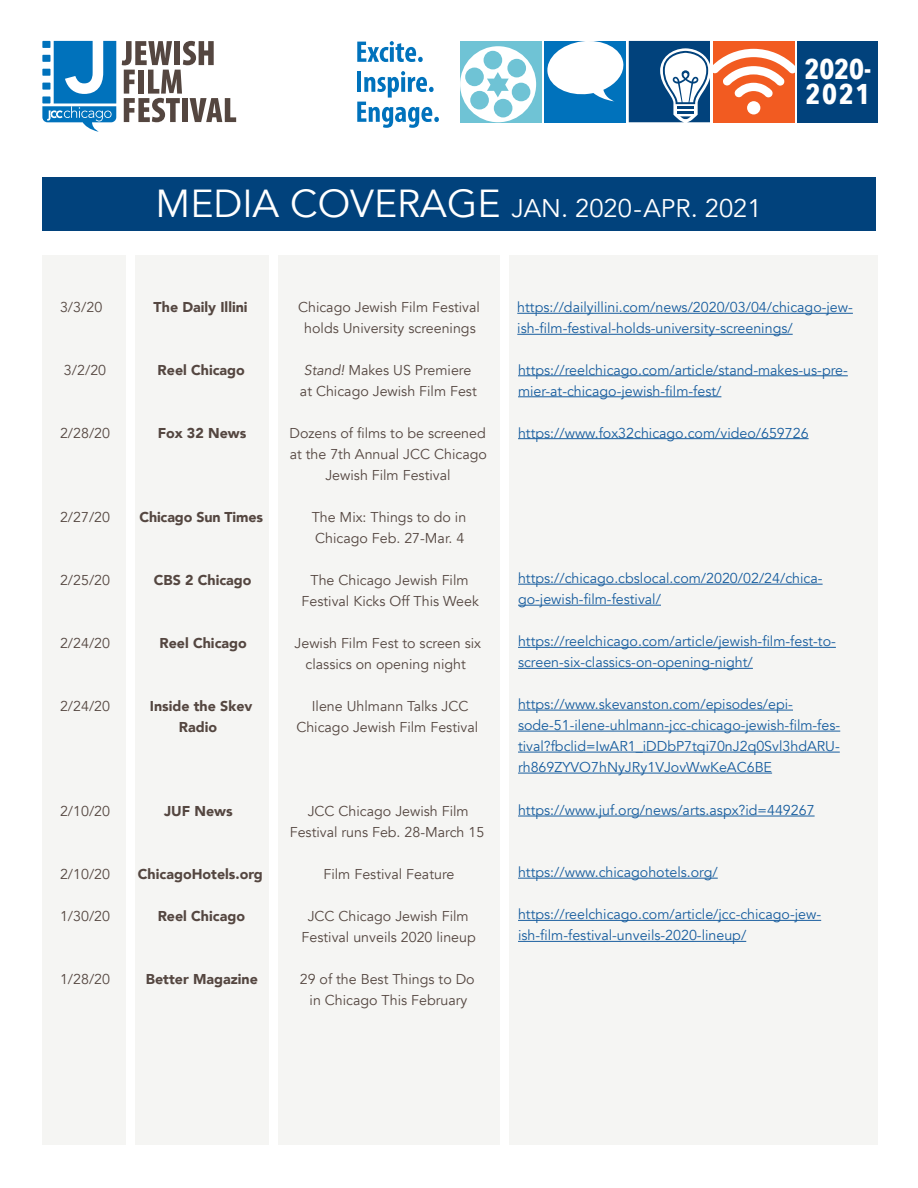
<style>
.page{position:relative;width:918px;height:1188px;background:#fff}
.page>*{position:absolute;margin:0;border:0;box-sizing:border-box;transform-origin:0 0}
.t1{font:700 28.5px/25.5px "Avenir Next Condensed";letter-spacing:.03em;color:#fff}
.t2{font:25.5px "Avenir";color:#fff}
.t3{font:14.25px/21px "Avenir";color:#175d9e}
.t4{font:14.25px/21px "Avenir";color:#544640;text-align:center}
.t5{font:900 14.25px "Avenir";color:#544640}
.s1{font-size:39px}
.s2{font-size:43.5px}
.s3{font-style:italic}
</style>
<div class="page">
<div style="left:42px;top:255px;width:83px;height:889px;background:#f5f5f3"></div>
<div style="left:135px;top:255px;width:134px;height:889px;background:#f5f5f3"></div>
<div style="left:278px;top:255px;width:222px;height:889px;background:#f5f5f3"></div>
<div style="left:509px;top:255px;width:369px;height:889px;background:#f5f5f3"></div>
<hr style="left:518px;top:375px;width:330px;height:1px;background:#175d9e">
<hr style="left:518px;top:396px;width:203px;height:1px;background:#175d9e">
<hr style="left:518px;top:438px;width:291px;height:1px;background:#175d9e">
<hr style="left:518px;top:584px;width:305px;height:1px;background:#175d9e">
<hr style="left:518px;top:605px;width:143px;height:1px;background:#175d9e">
<hr style="left:518px;top:647px;width:318px;height:1px;background:#175d9e">
<hr style="left:518px;top:668px;width:235px;height:1px;background:#175d9e">
<hr style="left:518px;top:710px;width:275px;height:1px;background:#175d9e">
<hr style="left:518px;top:731px;width:322px;height:1px;background:#175d9e">
<hr style="left:518px;top:752px;width:322px;height:1px;background:#175d9e">
<hr style="left:518px;top:773px;width:254px;height:1px;background:#175d9e">
<hr style="left:518px;top:816px;width:297px;height:1px;background:#175d9e">
<hr style="left:518px;top:878px;width:200px;height:1px;background:#175d9e">
<hr style="left:518px;top:920px;width:303px;height:1px;background:#175d9e">
<hr style="left:518px;top:941px;width:228px;height:1px;background:#175d9e">
<hr style="left:517px;top:313px;width:336px;height:1px;background:#175d9e">
<hr style="left:517px;top:334px;width:276px;height:1px;background:#175d9e">
<div style="left:43px;top:177px;width:833px;height:54px;background:#01427c"></div>
<svg style="left:42px;top:41px;width:74px;height:91px"></svg>
<svg style="left:122px;top:41px;width:114px;height:81px"></svg>
<div style="left:460px;top:41px;width:81px;height:81px;background:#6fc3d5"></div>
<svg style="left:460px;top:46px;width:76px;height:76px"></svg>
<div style="left:544px;top:41px;width:82px;height:81px;background:#0072bc"></div>
<svg style="left:357px;top:41px;width:66px;height:21px"></svg>
<svg style="left:357px;top:71px;width:82px;height:57px"></svg>
<div style="left:797px;top:41px;width:81px;height:81px;background:#01427c"></div>
<svg style="left:547px;top:40px;width:248px;height:82px"></svg>
<h1 class="t1" style="left:804px;top:56px;width:68px">2020-<br>2021</h1>
<h2 class="t2" style="left:156px;top:193px;width:607px"><span class="s1">MEDIA COVERAGE</span> JAN. 2020-APR. 2021</h2>
<h2 class="t2" style="left:130px;top:201px;width:661px"><span class="s2">MEDIA COVERAGE</span> JAN. 2020 - APR. 2021</h2>
<p class="t4" style="left:60px;top:297px;width:44px">3/3/20</p>
<p class="t5" style="left:154px;top:295px;width:95px">The Daily Illini</p>
<p class="t4" style="left:298px;top:297px;width:183px">Chicago Jewish Film Festival holds University screenings</p>
<p class="t4" style="left:64px;top:360px;width:44px">3/2/20</p>
<p class="t5" style="left:158px;top:358px;width:89px">Reel Chicago</p>
<p class="t4" style="left:300px;top:360px;width:178px;text-align:left"><span class="s3">Stand!</span> Makes US Premiere at Chicago Jewish Film Fest</p>
<p class="t4" style="left:60px;top:423px;width:52px">2/28/20</p>
<p class="t5" style="left:158px;top:421px;width:90px">Fox 32 News</p>
<p class="t4" style="left:289px;top:423px;width:199px">Dozens of films to be screened at the 7th Annual JCC Chicago<br>Jewish Film Festival</p>
<p class="t4" style="left:60px;top:507px;width:52px">2/27/20</p>
<p class="t5" style="left:139px;top:505px;width:125px">Chicago Sun Times</p>
<p class="t4" style="left:312px;top:507px;width:156px;text-align:left">The Mix: Things to do in<br>Chicago Feb. 27-Mar. 4</p>
<p class="t4" style="left:60px;top:570px;width:52px">2/25/20</p>
<p class="t5" style="left:154px;top:568px;width:99px">CBS 2 Chicago</p>
<p class="t4" style="left:302px;top:570px;width:179px">The Chicago Jewish Film<br>Festival Kicks Off This Week</p>
<p class="t4" style="left:60px;top:633px;width:52px">2/24/20</p>
<p class="t5" style="left:160px;top:631px;width:89px">Reel Chicago</p>
<p class="t4" style="left:295px;top:633px;width:188px">Jewish Film Fest to screen six classics on opening night</p>
<p class="t4" style="left:60px;top:696px;width:52px">2/24/20</p>
<p class="t5" style="left:150px;top:694px;width:104px">Inside the Skev</p>
<p class="t4" style="left:312px;top:696px;width:158px">Ilene Uhlmann Talks JCC</p>
<p class="t5" style="left:179px;top:715px;width:40px">Radio</p>
<p class="t4" style="left:296px;top:717px;width:183px">Chicago Jewish Film Festival</p>
<p class="t4" style="left:60px;top:801px;width:52px">2/10/20</p>
<p class="t5" style="left:164px;top:799px;width:70px">JUF News</p>
<p class="t4" style="left:290px;top:801px;width:196px">JCC Chicago Jewish Film<br>Festival runs Feb. 28-March 15</p>
<p class="t4" style="left:60px;top:864px;width:52px">2/10/20</p>
<p class="t5" style="left:138px;top:862px;width:127px">ChicagoHotels.org</p>
<p class="t4" style="left:324px;top:864px;width:132px">Film Festival Feature</p>
<p class="t4" style="left:60px;top:906px;width:52px">1/30/20</p>
<p class="t5" style="left:158px;top:904px;width:89px">Reel Chicago</p>
<p class="t4" style="left:302px;top:906px;width:176px">JCC Chicago Jewish Film<br>Festival unveils 2020 lineup</p>
<p class="t4" style="left:60px;top:969px;width:52px">1/28/20</p>
<p class="t5" style="left:146px;top:967px;width:114px">Better Magazine</p>
<p class="t4" style="left:300px;top:969px;width:176px">29 of the Best Things to Do in Chicago This February</p>
<p class="t3" style="left:517px;top:297px;width:337px">https://dailyillini.com/news/2020/03/04/chicago-jew&shy;ish-film-festival-holds-university-screenings/</p>
<p class="t3" style="left:518px;top:360px;width:331px">https://reelchicago.com/article/stand-makes-us-pre&shy;mier-at-chicago-jewish-film-fest/</p>
<p class="t3" style="left:518px;top:422px;width:292px">https://www.fox32chicago.com/video/659726</p>
<p class="t3" style="left:518px;top:568px;width:306px">https://chicago.cbslocal.com/2020/02/24/chica&shy;go-jewish-film-festival/</p>
<p class="t3" style="left:518px;top:631px;width:319px">https://reelchicago.com/article/jewish-film-fest-to&shy;screen-six-classics-on-opening-night/</p>
<p class="t3" style="left:518px;top:694px;width:324px">https://www.skevanston.com/episodes/epi&shy;sode-51-ilene-uhlmann-jcc-chicago-jewish-film-fes&shy;tival?fbclid=IwAR1_iDDbP7tqi70nJ2q0Svl3hdARU&shy;rh869ZYVO7hNyJRy1VJovWwKeAC6BE</p>
<p class="t3" style="left:518px;top:800px;width:298px">https://www.juf.org/news/arts.aspx?id=449267</p>
<p class="t3" style="left:518px;top:862px;width:201px">https://www.chicagohotels.org/</p>
<p class="t3" style="left:518px;top:904px;width:305px">https://reelchicago.com/article/jcc-chicago-jew&shy;ish-film-festival-unveils-2020-lineup/</p>
</div>
